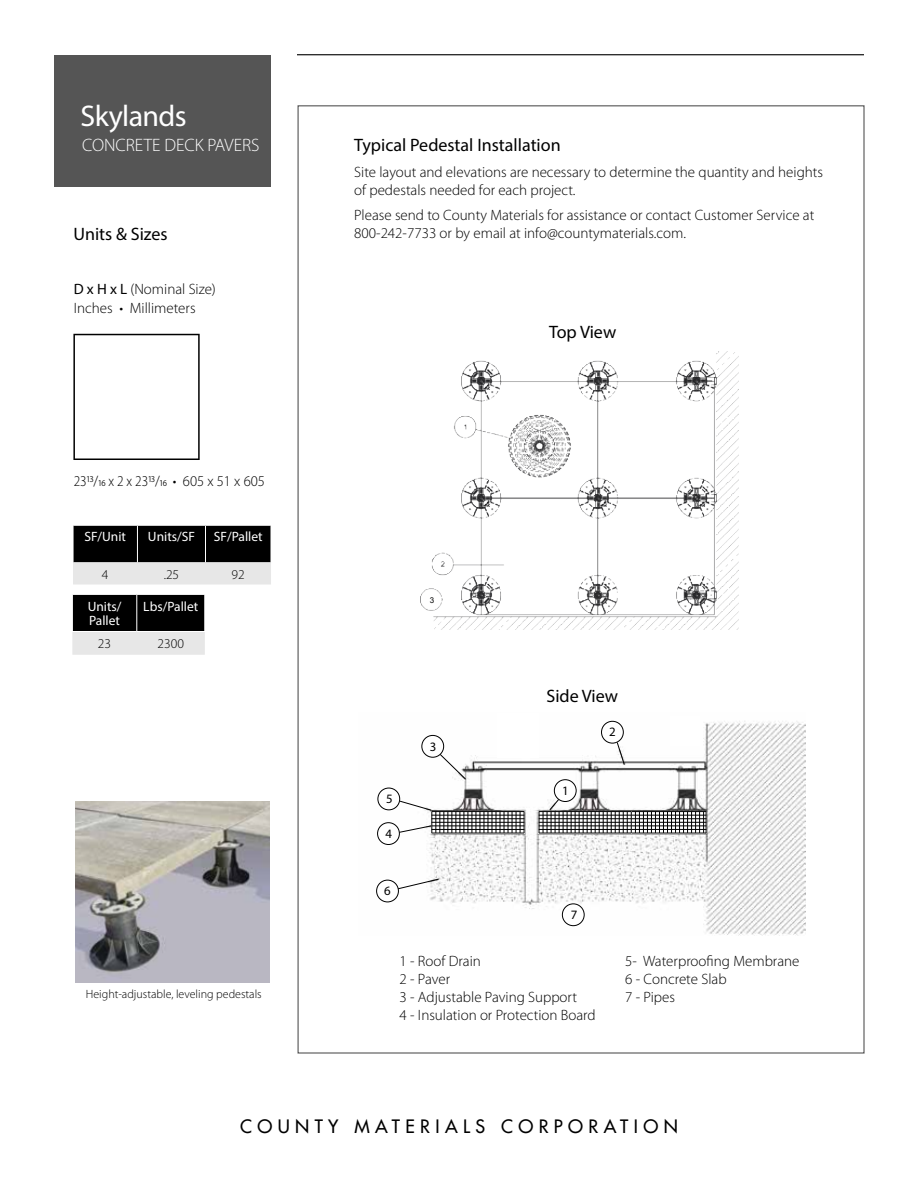
<style>
.page{position:relative;width:918px;height:1188px;background:#fff}
.page>*{position:absolute;margin:0;border:0;box-sizing:border-box;transform-origin:0 0}
.t1{font:30px "Myriad Pro";letter-spacing:-.02em;color:#fff}
.t2{font:18px "Myriad Pro";color:#000}
.t3{font:500 18px "Futura Std";letter-spacing:.3em;color:#000}
.t4{font:300 18px "Myriad Pro";color:#fff}
.t5{font:300 15px/18px "Myriad Pro";color:#000}
.t6{font:300 semi-condensed 15px "Myriad Pro";color:#000}
.t7{font:13.5px/15px "Myriad Pro";color:#fff}
.t8{font:300 13.5px "Myriad Pro";color:#000}
.t9{font:12.9px "Myriad Pro";color:#000}
.t10{font:300 12px "Myriad Pro";color:#000}
.t11{font:7.95px "Arial";color:#000}
.s1{font-weight:400}
.s2{font-stretch:normal}
</style>
<div class="page">
<div style="left:54px;top:55px;width:217px;height:132px;background:#555"></div>
<hr style="left:297px;top:54px;width:567px;height:1px;background:#000">
<img style="left:421px;top:352px;width:318px;height:278px">
<div style="left:608px;top:416px;width:30px;height:30px;background:#fff;border-radius:50%"></div>
<div style="left:427px;top:595px;width:12px;height:12px;background:#fff;border-radius:50%"></div>
<img style="left:376px;top:720px;width:429px;height:216px">
<div style="left:670px;top:716px;width:30px;height:30px;background:#fff"></div>
<div style="left:497px;top:713px;width:41px;height:44px;background:#fff"></div>
<div style="left:378px;top:823px;width:21px;height:22px;background:#fff;border-radius:50%"></div>
<div style="left:377px;top:822px;width:23px;height:23px;border:1px solid #000;border-radius:50%"></div>
<div style="left:377px;top:880px;width:21px;height:22px;background:#fff;border-radius:50%"></div>
<div style="left:376px;top:880px;width:23px;height:22px;border:1px solid #000;border-radius:50%"></div>
<div style="left:562px;top:904px;width:22px;height:22px;background:#fff;border-radius:50%"></div>
<div style="left:562px;top:904px;width:23px;height:22px;border:1px solid #000;border-radius:50%"></div>
<svg style="left:439px;top:753px;width:27px;height:27px"></svg>
<svg style="left:616px;top:742px;width:9px;height:23px"></svg>
<svg style="left:397px;top:878px;width:42px;height:12px"></svg>
<svg style="left:399px;top:800px;width:126px;height:33px"></svg>
<hr style="left:432px;top:833px;width:92px;height:1px;background:#000">
<hr style="left:432px;top:829px;width:92px;height:1px;background:#000">
<hr style="left:432px;top:825px;width:92px;height:1px;background:#000">
<hr style="left:432px;top:822px;width:92px;height:1px;background:#000">
<hr style="left:432px;top:818px;width:92px;height:1px;background:#000">
<hr style="left:432px;top:815px;width:92px;height:1px;background:#000">
<hr style="left:432px;top:811px;width:92px;height:1px;background:#000">
<hr style="left:631px;top:833px;width:75px;height:1px;background:#000">
<svg style="left:539px;top:798px;width:168px;height:35px"></svg>
<hr style="left:539px;top:833px;width:93px;height:1px;background:#000">
<hr style="left:539px;top:829px;width:93px;height:1px;background:#000">
<hr style="left:539px;top:825px;width:93px;height:1px;background:#000">
<hr style="left:539px;top:822px;width:93px;height:1px;background:#000">
<hr style="left:539px;top:818px;width:93px;height:1px;background:#000">
<hr style="left:539px;top:815px;width:93px;height:1px;background:#000">
<hr style="left:539px;top:811px;width:93px;height:1px;background:#000">
<div style="left:602px;top:721px;width:21px;height:22px;background:#fff;border-radius:50%"></div>
<div style="left:601px;top:721px;width:23px;height:22px;border:1px solid #000;border-radius:50%"></div>
<div style="left:554px;top:780px;width:22px;height:22px;background:#fff;border-radius:50%"></div>
<div style="left:554px;top:779px;width:22px;height:23px;border:1px solid #000;border-radius:50%"></div>
<div style="left:422px;top:735px;width:22px;height:22px;background:#fff;border-radius:50%"></div>
<div style="left:422px;top:735px;width:22px;height:23px;border:1px solid #000;border-radius:50%"></div>
<div style="left:378px;top:788px;width:22px;height:22px;background:#fff;border-radius:50%"></div>
<div style="left:378px;top:788px;width:22px;height:22px;border:1px solid #000;border-radius:50%"></div>
<svg style="left:73px;top:334px;width:127px;height:126px"></svg>
<img style="left:75px;top:801px;width:195px;height:182px">
<svg style="left:73px;top:526px;width:198px;height:59px;background:#5b5b5b"></svg>
<hr style="left:137px;top:526px;width:1px;height:36px;background:#fff">
<hr style="left:205px;top:526px;width:1px;height:36px;background:#fff">
<hr style="left:73px;top:526px;width:1px;height:36px;background:#fff">
<svg style="left:72px;top:595px;width:133px;height:60px;background:#5b5b5b"></svg>
<hr style="left:72px;top:595px;width:1px;height:36px;background:#fff">
<hr style="left:72px;top:631px;width:65px;height:1px;background:#fff">
<hr style="left:136px;top:595px;width:1px;height:36px;background:#fff">
<hr style="left:204px;top:595px;width:1px;height:36px;background:#fff">
<hr style="left:137px;top:631px;width:68px;height:1px;background:#fff">
<h1 class="t1" style="left:81px;top:98px;width:108px">Skylands</h1>
<p class="t4" style="left:82px;top:135px;width:179px">CONCRETE DECK PAVERS</p>
<p class="t2" style="left:73px;top:223px;width:96px">Units &amp; Sizes</p>
<p class="t5" style="left:74px;top:279px;width:144px;line-height:19.5px"><span class="s1">D x H x L</span> (Nominal Size)<br>Inches • Millimeters</p>
<p class="t6" style="left:74px;top:473px;width:193px">2313/16 x 2 x 2313/16 <span class="s2">• 605 x 51 x 605</span></p>
<p class="t7" style="left:84px;top:529px;width:43px">SF/Unit</p>
<p class="t7" style="left:148px;top:529px;width:49px">Units/SF</p>
<p class="t7" style="left:214px;top:529px;width:50px">SF/Pallet</p>
<p class="t8" style="left:102px;top:567px;width:8px">4</p>
<p class="t8" style="left:164px;top:567px;width:17px">.25</p>
<p class="t8" style="left:232px;top:567px;width:15px">92</p>
<p class="t7" style="left:88px;top:598px;width:35px">Units/<br>Pallet</p>
<p class="t7" style="left:143px;top:598px;width:56px">Lbs/Pallet</p>
<p class="t8" style="left:98px;top:636px;width:15px">23</p>
<p class="t8" style="left:158px;top:636px;width:28px">2300</p>
<p class="t10" style="left:86px;top:988px;width:177px">Height-adjustable, leveling pedestals</p>
<p class="t2" style="left:354px;top:134px;width:208px">Typical Pedestal Installation</p>
<p class="t5" style="left:354px;top:163px;width:470px">Site layout and elevations are necessary to determine the quantity and heights of pedestals needed for each project.</p>
<p class="t5" style="left:354px;top:206px;width:462px">Please send to County Materials for assistance or contact Customer Service at<br>800-242-7733 or by email at info@countymaterials.com.</p>
<p class="t11" style="left:430px;top:595px;width:6px">3</p>
<p class="t9" style="left:386px;top:791px;width:8px">5</p>
<p class="t9" style="left:386px;top:826px;width:8px">4</p>
<p class="t9" style="left:384px;top:883px;width:8px">6</p>
<p class="t9" style="left:430px;top:739px;width:8px">3</p>
<p class="t2" style="left:549px;top:321px;width:69px">Top View</p>
<p class="t2" style="left:546px;top:685px;width:73px">Side View</p>
<p class="t9" style="left:562px;top:782px;width:8px">1</p>
<p class="t9" style="left:609px;top:724px;width:8px">2</p>
<p class="t9" style="left:571px;top:907px;width:8px">7</p>
<p class="t5" style="left:400px;top:953px;width:198px">1 - Roof Drain<br>2 - Paver<br>3 - Adjustable Paving Support<br>4 - Insulation or Protection Board</p>
<p class="t5" style="left:625px;top:953px;width:176px">5- Waterproofing Membrane<br>6 - Concrete Slab<br>7 - Pipes</p>
<p class="t3" style="left:240px;top:1115px;width:439px">COUNTY MATERIALS CORPORATION</p>
</div>
